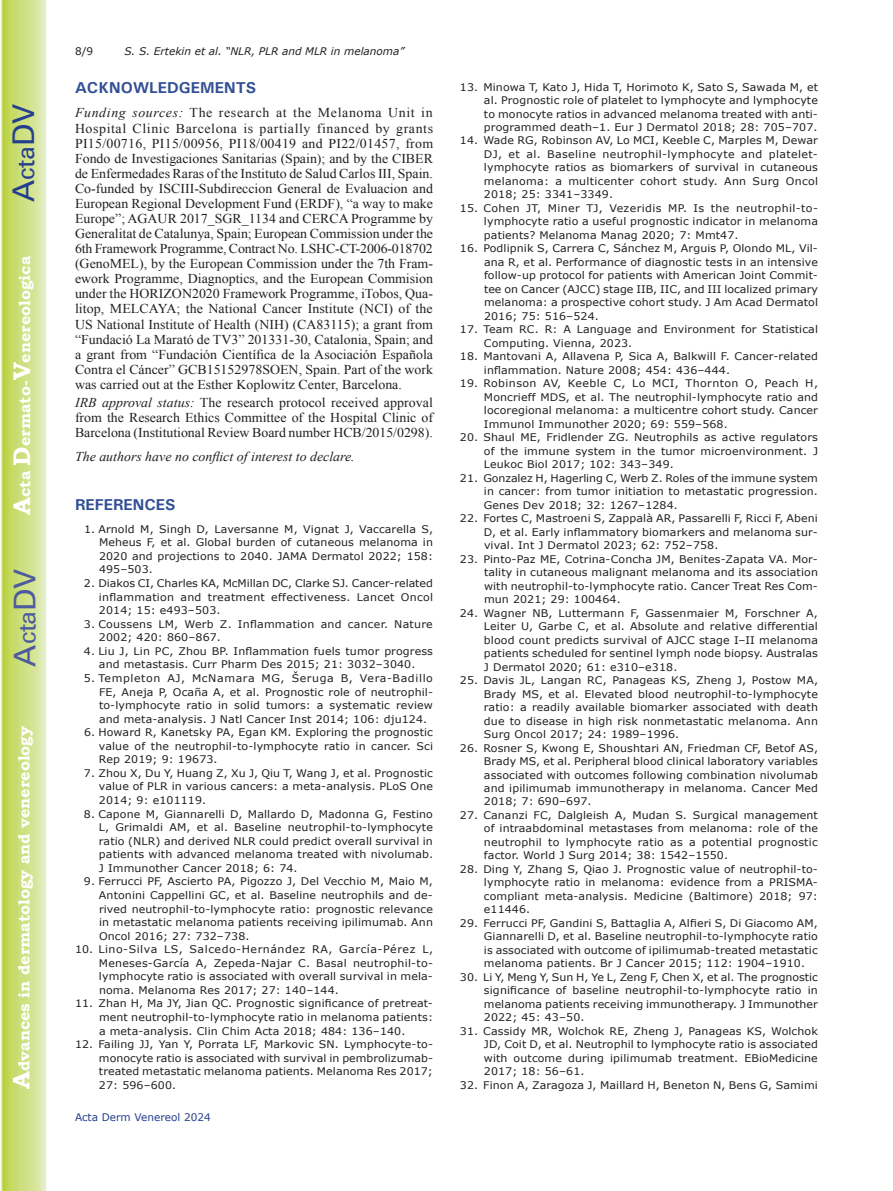
<style>
.page{position:relative;width:893px;height:1191px;background:#fff}
.page>*{position:absolute;margin:0;border:0;box-sizing:border-box;transform-origin:0 0}
.t1{font:30px "Univers";color:#4d5a9e}
.t2{font:30px "Univers";color:#253f8e}
.t3{font:700 15.75px "Bookman Old Style";color:#fff}
.t4{font:700 15.75px "Univers";color:#324f95}
.t5{font:13.5px/15px "Times New Roman";color:#231f20;text-align:justify}
.t6{font:italic 13.5px "Times New Roman";color:#231f20}
.t7{font:10.5px/13.5px "Verdana";letter-spacing:.01em;color:#231f20;text-align:justify;scale:1.05 1}
.t8{font:italic 10.5px "Verdana";color:#231f20}
.t9{font:10.5px "Verdana";color:#253f8e}
.t10{font:10.5px "Verdana";letter-spacing:.01em;color:#231f20}
.s1{font-size:24px}
.s2{font-style:italic}
</style>
<div class="page">
<svg style="left:1px;top:0;width:45px;height:1191px;background:#cfe084"></svg>
<h1 class="t2" style="left:6px;top:202px;width:100px;rotate:-90deg">A<span class="s1">cta</span>DV</h1>
<h2 class="t3" style="left:15px;top:515px;width:260px;rotate:-90deg"><span class="s1">A</span>cta <span class="s1">D</span>ermato-<span class="s1">V</span>enereologica</h2>
<h1 class="t1" style="left:7px;top:666px;width:100px;rotate:-90deg">A<span class="s1">cta</span>DV</h1>
<h2 class="t3" style="left:15px;top:1088px;width:364px;rotate:-90deg"><span class="s1">A</span>dvances in dermatology and venereology</h2>
<p class="t10" style="left:75px;top:44px;width:20px">8/9</p>
<p class="t8" style="left:124px;top:44px;width:281px">S. S. Ertekin et al. “NLR, PLR and MLR in melanoma”</p>
<h2 class="t4" style="left:75px;top:78px;width:183px">ACKNOWLEDGEMENTS</h2>
<p class="t5" style="left:75px;top:105px;width:360px"><span class="s2">Funding sources:</span> The research at the Melanoma Unit in Hospital Clinic Barcelona is partially financed by grants PI15/00716, PI15/00956, PI18/00419 and PI22/01457, from Fondo de Investigaciones Sanitarias (Spain); and by the CIBER de Enfermedades Raras of the Instituto de Salud Carlos III, Spain.<br>Co-funded by ISCIII-Subdireccion General de Evaluacion and European Regional Development Fund (ERDF), “a way to make Europe”; AGAUR 2017_SGR_1134 and CERCA Programme by Generalitat de Catalunya, Spain; European Commission under the 6th Framework Programme, Contract No. LSHC-CT-2006-018702 (GenoMEL), by the European Commission under the 7th Fram&shy;ework Programme, Diagnoptics, and the European Commision under the HORIZON2020 Framework Programme, iTobos, Qua&shy;litop, MELCAYA; the National Cancer Institute (NCI) of the US National Institute of Health (NIH) (CA83115); a grant from “Fundació La Marató de TV3” 201331-30, Catalonia, Spain; and a grant from “Fundación Científica de la Asociación Española Contra el Cáncer” GCB15152978SOEN, Spain. Part of the work was carried out at the Esther Koplowitz Center, Barcelona.</p>
<p class="t5" style="left:75px;top:395px;width:360px"><span class="s2">IRB approval status:</span> The research protocol received approval from the Research Ethics Committee of the Hospital Clinic of Barcelona (Institutional Review Board number HCB/2015/0298).</p>
<p class="t6" style="left:75px;top:447px;width:281px">The authors have no conflict of interest to declare.</p>
<h2 class="t4" style="left:75px;top:495px;width:102px">REFERENCES</h2>
<p class="t7" style="left:99px;top:522px;width:320px;text-indent:-15px">1. Arnold M, Singh D, Laversanne M, Vignat J, Vaccarella S, Meheus F, et al. Global burden of cutaneous melanoma in 2020 and projections to 2040. JAMA Dermatol 2022; 158:<br>495–503.</p>
<p class="t7" style="left:99px;top:576px;width:320px;text-indent:-15px">2. Diakos CI, Charles KA, McMillan DC, Clarke SJ. Cancer-related inflammation and treatment effectiveness. Lancet Oncol 2014; 15: e493–503.</p>
<p class="t7" style="left:99px;top:617px;width:319px;text-indent:-15px">3. Coussens LM, Werb Z. Inflammation and cancer. Nature<br>2002; 420: 860–867.</p>
<p class="t7" style="left:84px;top:644px;width:334px;text-align:center">4. Liu J, Lin PC, Zhou BP. Inflammation fuels tumor progress and metastasis. Curr Pharm Des 2015; 21: 3032–3040.</p>
<p class="t7" style="left:99px;top:671px;width:320px;text-indent:-15px">5. Templeton AJ, McNamara MG, Šeruga B, Vera-Badillo FE, Aneja P, Ocaña A, et al. Prognostic role of neutrophil&shy;to-lymphocyte ratio in solid tumors: a systematic review and meta-analysis. J Natl Cancer Inst 2014; 106: dju124.</p>
<p class="t7" style="left:99px;top:726px;width:320px;text-indent:-15px">6. Howard R, Kanetsky PA, Egan KM. Exploring the prognostic value of the neutrophil-to-lymphocyte ratio in cancer. Sci Rep 2019; 9: 19673.</p>
<p class="t7" style="left:99px;top:766px;width:320px;text-indent:-15px">7. Zhou X, Du Y, Huang Z, Xu J, Qiu T, Wang J, et al. Prognostic value of PLR in various cancers: a meta-analysis. PLoS One 2014; 9: e101119.</p>
<p class="t7" style="left:99px;top:807px;width:320px;text-indent:-15px">8. Capone M, Giannarelli D, Mallardo D, Madonna G, Festino L, Grimaldi AM, et al. Baseline neutrophil-to-lymphocyte ratio (NLR) and derived NLR could predict overall survival in patients with advanced melanoma treated with nivolumab.<br>J Immunother Cancer 2018; 6: 74.</p>
<p class="t7" style="left:99px;top:875px;width:320px;text-indent:-15px">9. Ferrucci PF, Ascierto PA, Pigozzo J, Del Vecchio M, Maio M, Antonini Cappellini GC, et al. Baseline neutrophils and de&shy;rived neutrophil-to-lymphocyte ratio: prognostic relevance in metastatic melanoma patients receiving ipilimumab. Ann Oncol 2016; 27: 732–738.</p>
<p class="t7" style="left:99px;top:942px;width:320px;text-indent:-24px">10. Lino-Silva LS, Salcedo-Hernández RA, García-Pérez L, Meneses-García A, Zepeda-Najar C. Basal neutrophil-to&shy;lymphocyte ratio is associated with overall survival in mela&shy;noma. Melanoma Res 2017; 27: 140–144.</p>
<p class="t7" style="left:99px;top:997px;width:320px;text-indent:-24px">11. Zhan H, Ma JY, Jian QC. Prognostic significance of pretreat&shy;ment neutrophil-to-lymphocyte ratio in melanoma patients: a meta-analysis. Clin Chim Acta 2018; 484: 136–140.</p>
<p class="t7" style="left:99px;top:1037px;width:320px;text-indent:-24px">12. Failing JJ, Yan Y, Porrata LF, Markovic SN. Lymphocyte-to&shy;monocyte ratio is associated with survival in pembrolizumab&shy;treated metastatic melanoma patients. Melanoma Res 2017; 27: 596–600.</p>
<p class="t9" style="left:75px;top:1110px;width:137px">Acta Derm Venereol 2024</p>
<p class="t7" style="left:484px;top:80px;width:320px;text-indent:-24px">13. Minowa T, Kato J, Hida T, Horimoto K, Sato S, Sawada M, et al. Prognostic role of platelet to lymphocyte and lymphocyte to monocyte ratios in advanced melanoma treated with anti&shy;programmed death–1. Eur J Dermatol 2018; 28: 705–707.</p>
<p class="t7" style="left:484px;top:134px;width:320px;text-indent:-24px">14. Wade RG, Robinson AV, Lo MCI, Keeble C, Marples M, Dewar DJ, et al. Baseline neutrophil-lymphocyte and platelet&shy;lymphocyte ratios as biomarkers of survival in cutaneous melanoma: a multicenter cohort study. Ann Surg Oncol 2018; 25: 3341–3349.</p>
<p class="t7" style="left:484px;top:201px;width:320px;text-indent:-24px">15. Cohen JT, Miner TJ, Vezeridis MP. Is the neutrophil-to&shy;lymphocyte ratio a useful prognostic indicator in melanoma patients? Melanoma Manag 2020; 7: Mmt47.</p>
<p class="t7" style="left:484px;top:242px;width:320px;text-indent:-24px">16. Podlipnik S, Carrera C, Sánchez M, Arguis P, Olondo ML, Vil&shy;ana R, et al. Performance of diagnostic tests in an intensive follow-up protocol for patients with American Joint Commit&shy;tee on Cancer (AJCC) stage IIB, IIC, and III localized primary melanoma: a prospective cohort study. J Am Acad Dermatol 2016; 75: 516–524.</p>
<p class="t7" style="left:484px;top:323px;width:320px;text-indent:-24px">17. Team RC. R: A Language and Environment for Statistical<br>Computing. Vienna, 2023.</p>
<p class="t7" style="left:484px;top:350px;width:320px;text-indent:-24px">18. Mantovani A, Allavena P, Sica A, Balkwill F. Cancer-related inflammation. Nature 2008; 454: 436–444.</p>
<p class="t7" style="left:484px;top:377px;width:320px;text-indent:-24px">19. Robinson AV, Keeble C, Lo MCI, Thornton O, Peach H, Moncrieff MDS, et al. The neutrophil-lymphocyte ratio and locoregional melanoma: a multicentre cohort study. Cancer Immunol Immunother 2020; 69: 559–568.</p>
<p class="t7" style="left:484px;top:431px;width:320px;text-indent:-24px">20. Shaul ME, Fridlender ZG. Neutrophils as active regulators of the immune system in the tumor microenvironment. J Leukoc Biol 2017; 102: 343–349.</p>
<p class="t7" style="left:484px;top:471px;width:320px;text-indent:-24px">21. Gonzalez H, Hagerling C, Werb Z. Roles of the immune system in cancer: from tumor initiation to metastatic progression.<br>Genes Dev 2018; 32: 1267–1284.</p>
<p class="t7" style="left:484px;top:512px;width:320px;text-indent:-24px">22. Fortes C, Mastroeni S, Zappalà AR, Passarelli F, Ricci F, Abeni D, et al. Early inflammatory biomarkers and melanoma sur&shy;vival. Int J Dermatol 2023; 62: 752–758.</p>
<p class="t7" style="left:484px;top:552px;width:320px;text-indent:-24px">23. Pinto-Paz ME, Cotrina-Concha JM, Benites-Zapata VA. Mor&shy;tality in cutaneous malignant melanoma and its association with neutrophil-to-lymphocyte ratio. Cancer Treat Res Com&shy;mun 2021; 29: 100464.</p>
<p class="t7" style="left:484px;top:606px;width:320px;text-indent:-24px">24. Wagner NB, Luttermann F, Gassenmaier M, Forschner A, Leiter U, Garbe C, et al. Absolute and relative differential blood count predicts survival of AJCC stage I–II melanoma patients scheduled for sentinel lymph node biopsy. Australas J Dermatol 2020; 61: e310–e318.</p>
<p class="t7" style="left:484px;top:673px;width:320px;text-indent:-24px">25. Davis JL, Langan RC, Panageas KS, Zheng J, Postow MA, Brady MS, et al. Elevated blood neutrophil-to-lymphocyte ratio: a readily available biomarker associated with death due to disease in high risk nonmetastatic melanoma. Ann Surg Oncol 2017; 24: 1989–1996.</p>
<p class="t7" style="left:484px;top:741px;width:320px;text-indent:-24px">26. Rosner S, Kwong E, Shoushtari AN, Friedman CF, Betof AS, Brady MS, et al. Peripheral blood clinical laboratory variables associated with outcomes following combination nivolumab and ipilimumab immunotherapy in melanoma. Cancer Med 2018; 7: 690–697.</p>
<p class="t7" style="left:484px;top:808px;width:320px;text-indent:-24px">27. Cananzi FC, Dalgleish A, Mudan S. Surgical management of intraabdominal metastases from melanoma: role of the neutrophil to lymphocyte ratio as a potential prognostic factor. World J Surg 2014; 38: 1542–1550.</p>
<p class="t7" style="left:484px;top:862px;width:320px;text-indent:-24px">28. Ding Y, Zhang S, Qiao J. Prognostic value of neutrophil-to&shy;lymphocyte ratio in melanoma: evidence from a PRISMA&shy;compliant meta-analysis. Medicine (Baltimore) 2018; 97: e11446.</p>
<p class="t7" style="left:484px;top:916px;width:320px;text-indent:-24px">29. Ferrucci PF, Gandini S, Battaglia A, Alfieri S, Di Giacomo AM, Giannarelli D, et al. Baseline neutrophil-to-lymphocyte ratio is associated with outcome of ipilimumab-treated metastatic melanoma patients. Br J Cancer 2015; 112: 1904–1910.</p>
<p class="t7" style="left:484px;top:970px;width:320px;text-indent:-24px">30. Li Y, Meng Y, Sun H, Ye L, Zeng F, Chen X, et al. The prognostic significance of baseline neutrophil-to-lymphocyte ratio in melanoma patients receiving immunotherapy. J Immunother 2022; 45: 43–50.</p>
<p class="t7" style="left:484px;top:1024px;width:320px;text-indent:-24px">31. Cassidy MR, Wolchok RE, Zheng J, Panageas KS, Wolchok JD, Coit D, et al. Neutrophil to lymphocyte ratio is associated with outcome during ipilimumab treatment. EBioMedicine 2017; 18: 56–61.</p>
<p class="t7" style="left:460px;top:1078px;width:342px">32. Finon A, Zaragoza J, Maillard H, Beneton N, Bens G, Samimi</p>
</div>
